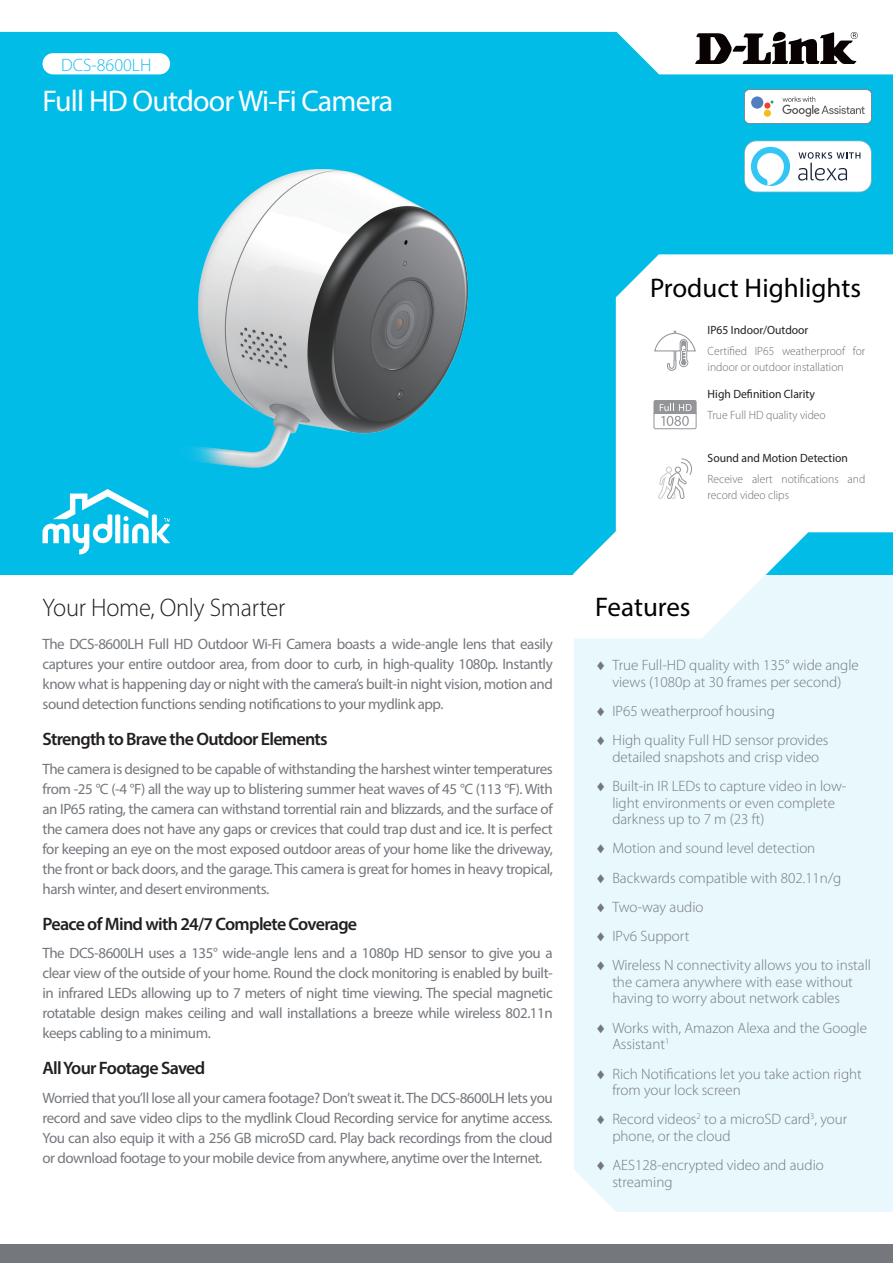
<style>
.page{position:relative;width:893px;height:1263px;background:#fff}
.page>*{position:absolute;margin:0;border:0;box-sizing:border-box;transform-origin:0 0}
.t1{font:30px "Myriad Pro";letter-spacing:-.025em;color:#fff}
.t2{font:27px "Myriad Pro";color:#000}
.t3{font:300 25.5px "Myriad Pro";letter-spacing:-.01em;color:#231f20}
.t4{font:600 18px "Myriad Pro";letter-spacing:-.04em;color:#231f20}
.t5{font:300 18px "Myriad Pro";color:#1abde9}
.t6{font:15px/20px "Myriad Pro";letter-spacing:-.03em;color:#74787d;text-align:justify}
.t7{font:300 15px/16.5px "Myriad Pro";color:#74787d}
.t8{font:300 12px/16.4px "Myriad Pro";color:#6c6d70}
.t9{font:12px "Myriad Pro";color:#231f20}
</style>
<div class="page">
<div style="left:0;top:1244px;width:893px;height:19px;background:#74787d"></div>
<div style="left:574px;top:639px;width:319px;height:573px;background:#e8f8fc"></div>
<div style="left:0;top:0;width:893px;height:574px;background:#02bce8"></div>
<svg style="left:573px;top:254px;width:320px;height:385px"></svg>
<svg style="left:0;top:0;width:893px;height:74px;fill:#fff"></svg>
<svg style="left:695px;top:32px;width:163px;height:32px;background:#787675"></svg>
<div style="left:43px;top:53px;width:127px;height:21px;background:#fff;border-radius:11px"></div>
<svg style="left:43px;top:489px;width:127px;height:66px"></svg>
<img style="left:192px;top:170px;width:277px;height:298px">
<svg style="left:744px;top:89px;width:128px;height:35px;background:#e6e9e9"></svg>
<div style="left:764px;top:110px;width:7px;height:7px;background:#f9bc14;border-radius:50%"></div>
<div style="left:751px;top:96px;width:12px;height:13px;background:#527dbf;border-radius:50%"></div>
<svg style="left:744px;top:141px;width:128px;height:51px;background:#d7eaf1"></svg>
<svg style="left:654px;top:330px;width:42px;height:41px;background:#ebecec"></svg>
<svg style="left:653px;top:400px;width:44px;height:29px"></svg>
<svg style="left:658px;top:458px;width:34px;height:40px"></svg>
<p class="t5" style="left:61px;top:55px;width:92px">DCS-8600LH</p>
<h1 class="t1" style="left:43px;top:82px;width:352px">Full HD Outdoor Wi-Fi Camera</h1>
<h3 class="t3" style="left:43px;top:593px;width:245px">Your Home, Only Smarter</h3>
<p class="t6" style="left:43px;top:634px;width:512px">The DCS-8600LH Full HD Outdoor Wi-Fi Camera boasts a wide-angle lens that easily captures your entire outdoor area, from door to curb, in high-quality 1080p. Instantly know what is happening day or night with the camera’s built-in night vision, motion and sound detection functions sending notifications to your mydlink app.</p>
<p class="t4" style="left:43px;top:727px;width:287px">Strength to Brave the Outdoor Elements</p>
<p class="t6" style="left:43px;top:759px;width:512px">The camera is designed to be capable of withstanding the harshest winter temperatures from -25 °C (-4 °F) all the way up to blistering summer heat waves of 45 °C (113 °F). With an IP65 rating, the camera can withstand torrential rain and blizzards, and the surface of the camera does not have any gaps or crevices that could trap dust and ice. It is perfect for keeping an eye on the most exposed outdoor areas of your home like the driveway, the front or back doors, and the garage. This camera is great for homes in heavy tropical, harsh winter, and desert environments.</p>
<p class="t4" style="left:43px;top:912px;width:316px">Peace of Mind with 24/7 Complete Coverage</p>
<p class="t6" style="left:43px;top:943px;width:512px">The DCS-8600LH uses a 135° wide-angle lens and a 1080p HD sensor to give you a clear view of the outside of your home. Round the clock monitoring is enabled by built&shy;in infrared LEDs allowing up to 7 meters of night time viewing. The special magnetic rotatable design makes ceiling and wall installations a breeze while wireless 802.11n keeps cabling to a minimum.</p>
<p class="t4" style="left:43px;top:1057px;width:164px">All Your Footage Saved</p>
<p class="t6" style="left:43px;top:1088px;width:512px">Worried that you’ll lose all your camera footage? Don’t sweat it. The DCS-8600LH lets you record and save video clips to the mydlink Cloud Recording service for anytime access.<br>You can also equip it with a 256 GB microSD card. Play back recordings from the cloud or download footage to your mobile device from anywhere, anytime over the Internet.</p>
<h2 class="t2" style="left:650px;top:271px;width:213px">Product Highlights</h2>
<p class="t9" style="left:708px;top:322px;width:102px">IP65 Indoor/Outdoor</p>
<p class="t8" style="left:708px;top:343px;width:159px">Certified IP65 weatherproof for indoor or outdoor installation</p>
<p class="t9" style="left:708px;top:386px;width:109px">High Definition Clarity</p>
<p class="t8" style="left:708px;top:407px;width:120px">True Full HD quality video</p>
<p class="t9" style="left:708px;top:450px;width:142px">Sound and Motion Detection</p>
<p class="t8" style="left:708px;top:471px;width:159px">Receive alert notifications and record video clips</p>
<h2 class="t2" style="left:595px;top:590px;width:97px">Features</h2>
<p class="t7" style="left:595px;top:657px;width:265px;text-align:center">♦ True Full-HD quality with 135° wide angle views (1080p at 30 frames per second)</p>
<p class="t7" style="left:595px;top:697px;width:235px;line-height:29.2px">♦ IP65 weatherproof housing<br>♦ High quality Full HD sensor provides</p>
<p class="t7" style="left:595px;top:742px;width:253px;line-height:29.2px;text-indent:17px">detailed snapshots and crisp video<br>♦ Built-in IR LEDs to capture video in low-</p>
<p class="t7" style="left:612px;top:795px;width:224px">light environments or even complete darkness up to 7 m (23 ft)</p>
<p class="t7" style="left:595px;top:834px;width:277px;line-height:29.2px">♦ Motion and sound level detection<br>♦ Backwards compatible with 802.11n/g<br>♦ Two-way audio<br>♦ IPv6 Support<br>♦ Wireless N connectivity allows you to install</p>
<p class="t7" style="left:612px;top:974px;width:242px">the camera anywhere with ease without having to worry about network cables</p>
<p class="t7" style="left:612px;top:1020px;width:256px;text-indent:-17px">♦ Works with, Amazon Alexa and the Google<br>Assistant<sup>1</sup></p>
<p class="t7" style="left:612px;top:1065px;width:251px;text-indent:-17px">♦ Rich Notifications let you take action right from your lock screen</p>
<p class="t7" style="left:612px;top:1111px;width:236px;text-indent:-17px">♦ Record videos<sup>2</sup> to a microSD card<sup>3</sup>, your phone, or the cloud</p>
<p class="t7" style="left:612px;top:1157px;width:213px;text-indent:-17px">♦ AES128-encrypted video and audio streaming</p>
</div>
